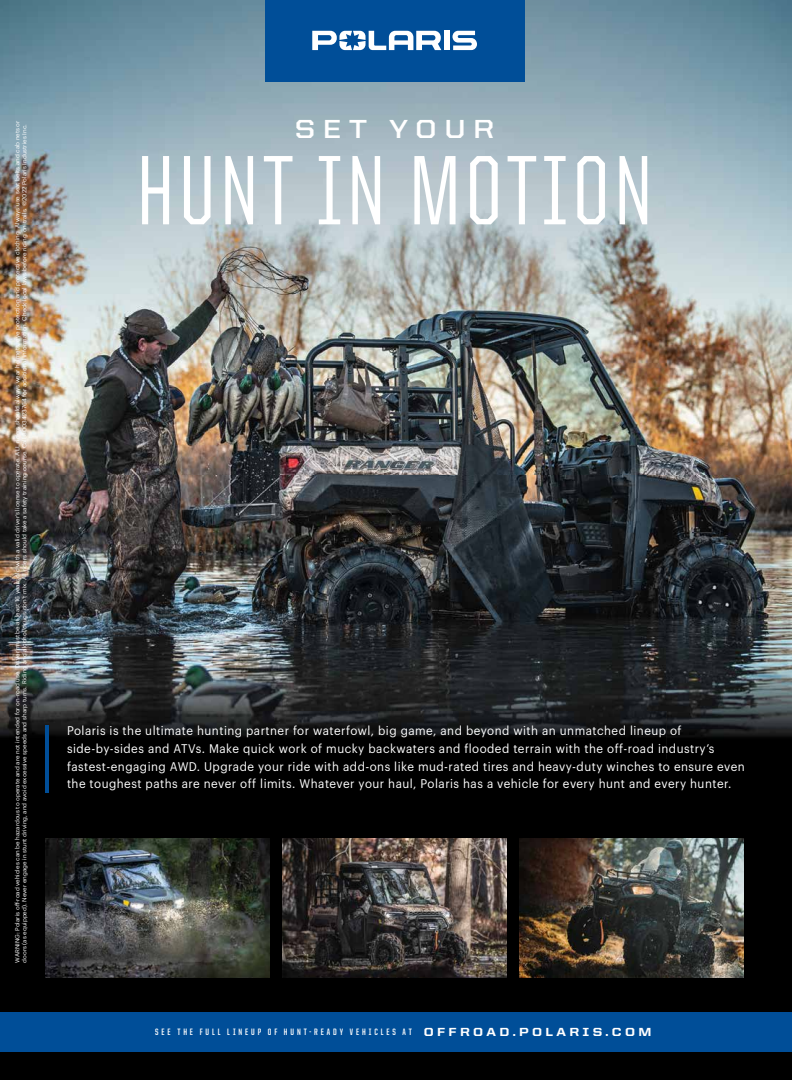
<style>
.page{position:relative;width:792px;height:1080px;background:#fff}
.page>*{position:absolute;margin:0;border:0;box-sizing:border-box;transform-origin:0 0}
.t1{font:500 99px "United Sans Cond";letter-spacing:.05em;color:#fff;scale:.95 1}
.t2{font:700 26.2px "United Sans Semi Ext";letter-spacing:.3em;color:#fff;scale:.95 1}
.t3{font:12.3px/17.7px "Graphik";letter-spacing:.04em;color:#fff;scale:.95 1}
.t4{font:700 9.3px "United Sans Cond";letter-spacing:.33em;color:#fff;scale:.95 1}
.t5{font:5.8px/7px "Graphik";color:#fff;scale:1.05 1}
.s1{font-family:"United Sans Semi Ext";font-weight:800;font-size:11.8px}
</style>
<div class="page">
<img style="left:0;top:0;width:792px;height:1080px">
<div style="left:0;top:1012px;width:792px;height:40px;background:#004e98"></div>
<div style="left:265px;top:0;width:260px;height:82px;background:#004e98"></div>
<div style="left:444px;top:31px;width:6px;height:19px;background:#fff"></div>
<svg style="left:452px;top:31px;width:25px;height:19px"></svg>
<svg style="left:312px;top:31px;width:129px;height:19px"></svg>
<img style="left:46px;top:838px;width:224px;height:139px">
<img style="left:283px;top:838px;width:224px;height:139px">
<img style="left:520px;top:838px;width:224px;height:139px">
<hr style="left:46px;top:725px;width:3px;height:67px;background:#004e98">
<svg style="left:15px;top:903px;width:4px;height:3px"></svg>
<p class="t5" style="left:13px;top:963px;width:804px;rotate:-90deg">WARNING: Polaris o -road vehicles can be hazardous to operate and are not intended for on-road use. Driver must be at least 16 years old with a valid driver’s license to operate. ALL riders should always wear helmets, eye protection and protective clothing. Always use seat belts and cab nets or doors (as equipped). Never engage in stunt driving, and avoid excessive speeds and sharp turns. Riding and alcohol/drugs don’t mix. All riders should take a safety training course. Call 8003423764 for additional information. Check local laws before riding on trails. ©2022 Polaris Industries Inc.</p>
<h2 class="t2" style="left:295px;top:114px;width:212px">SET YOUR</h2>
<h1 class="t1" style="left:137px;top:141px;width:544px">HUNT IN MOTION</h1>
<p class="t3" style="left:67px;top:721px;width:715px">Polaris is the ultimate hunting partner for waterfowl, big game, and beyond with an unmatched lineup of side-by-sides and ATVs. Make quick work of mucky backwaters and flooded terrain with the off-road industry’s fastest-engaging AWD. Upgrade your ride with add-ons like mud-rated tires and heavy-duty winches to ensure even the toughest paths are never off limits. Whatever your haul, Polaris has a vehicle for every hunt and every hunter.</p>
<h3 class="t4" style="left:155px;top:1027px;width:524px">SEE THE FULL LINEUP OF HUNT-READY VEHICLES AT <span class="s1">OFFROAD.POLARIS.COM</span></h3>
</div>
